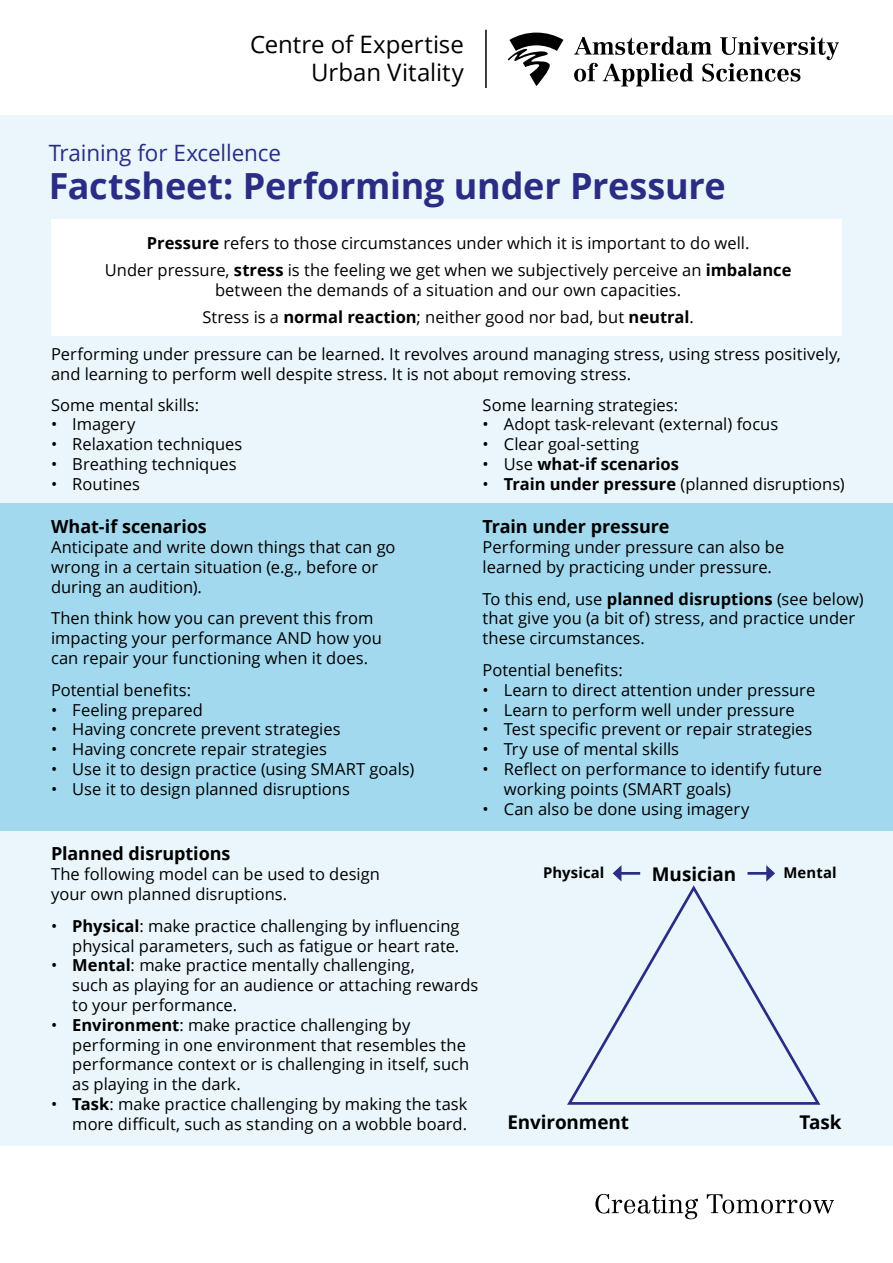
<style>
.page{position:relative;width:893px;height:1263px;background:#fff}
.page>*{position:absolute;margin:0;border:0;box-sizing:border-box;transform-origin:0 0}
.titel_factsheet{font:700 36px "Open Sans";letter-spacing:-.005em;color:#2a2d83}
.t1{font:24px "Open Sans";color:#000}
.titel_factsheet-2{font:22.5px "Open Sans";letter-spacing:-.005em;color:#2a2d83}
.plat{font:700 18.9px "Open Sans";letter-spacing:-.005em;color:#000}
.kopje_12{font:700 18px "Open Sans";letter-spacing:-.005em;color:#000}
.inspr{font:16.5px/19.8px "Open Sans";color:#000}
.plat-2{font:16.5px/19.8px "Open Sans";color:#000}
.inspr-2{font:700 16.5px "Open Sans";color:#000}
.plat-3{font:700 14.85px "Open Sans";letter-spacing:.01em;color:#000}
.s1{font-weight:700}
.s2{font-weight:400}
</style>
<div class="page">
<div style="left:0;top:115px;width:893px;height:1031px;background:#eaf6fc"></div>
<svg style="left:567px;top:885px;width:254px;height:220px"></svg>
<hr style="left:747px;top:872px;width:22px;height:3px;background:#2a2d83">
<svg style="left:766px;top:865px;width:9px;height:16px"></svg>
<hr style="left:619px;top:872px;width:21px;height:3px;background:#2a2d83">
<svg style="left:613px;top:865px;width:8px;height:16px"></svg>
<div style="left:51px;top:219px;width:791px;height:117px;background:#fff"></div>
<div style="left:0;top:503px;width:893px;height:327px;background:#a2d9ee"></div>
<svg style="left:595px;top:1194px;width:103px;height:25px"></svg>
<svg style="left:707px;top:1194px;width:127px;height:19px"></svg>
<hr style="left:485px;top:30px;width:2px;height:58px;background:#000">
<svg style="left:508px;top:33px;width:55px;height:53px"></svg>
<svg style="left:574px;top:37px;width:265px;height:49px"></svg>
<p class="t1" style="left:250px;top:28px;width:215px">Centre of Expertise</p>
<p class="t1" style="left:311px;top:56px;width:154px">Urban Vitality</p>
<p class="titel_factsheet-2" style="left:49px;top:138px;width:234px">Training for Excellence</p>
<p class="titel_factsheet" style="left:49px;top:160px;width:678px">Factsheet: Performing under Pressure</p>
<p class="plat-2" style="left:147px;top:232px;width:604px"><span class="s1">Pressure</span> refers to those circumstances under which it is important to do well.</p>
<p class="plat-2" style="left:105px;top:260px;width:688px;text-align:center">Under pressure, <span class="s1">stress</span> is the feeling we get when we subjectively perceive an <span class="s1">imbalance </span>between the demands of a situation and our own capacities.</p>
<p class="plat-2" style="left:203px;top:307px;width:493px">Stress is a <span class="s1">normal reaction</span>; neither good nor bad, but <span class="s1">neutral</span>.</p>
<p class="plat-2" style="left:51px;top:344px;width:791px">Performing under pressure can be learned. It revolves around managing stress, using stress positively, and learning to perform well despite stress. It is not about removing stress.</p>
<p class="inspr" style="left:51px;top:394px;width:150px">Some mental skills:</p>
<p class="inspr" style="left:51px;top:414px;width:86px">• Imagery</p>
<p class="inspr" style="left:51px;top:434px;width:193px">• Relaxation techniques</p>
<p class="inspr" style="left:51px;top:454px;width:187px">• Breathing techniques</p>
<p class="inspr" style="left:51px;top:473px;width:91px">• Routines</p>
<p class="plat-2" style="left:483px;top:364px;width:6px">,</p>
<p class="plat-2" style="left:483px;top:394px;width:197px">Some learning strategies:</p>
<p class="inspr" style="left:483px;top:414px;width:297px">• Adopt task-relevant (external) focus</p>
<p class="inspr" style="left:483px;top:434px;width:158px">• Clear goal-setting</p>
<p class="inspr-2" style="left:483px;top:452px;width:198px"><span class="s2">• Use</span> what-if scenarios</p>
<p class="inspr" style="left:483px;top:473px;width:363px">• <span class="s1">Train under pressure</span> (planned disruptions)</p>
<p class="kopje_12" style="left:51px;top:514px;width:157px">What-if scenarios</p>
<p class="plat-2" style="left:51px;top:537px;width:346px">Anticipate and write down things that can go wrong in a certain situation (e.g., before or during an audition).</p>
<p class="plat-2" style="left:51px;top:608px;width:332px">Then think how you can prevent this from impacting your performance AND how you</p>
<p class="plat-2" style="left:51px;top:648px;width:319px">can repair your functioning when it does.</p>
<p class="plat-2" style="left:51px;top:679px;width:142px">Potential benefits:</p>
<p class="inspr" style="left:51px;top:699px;width:154px">• Feeling prepared</p>
<p class="inspr" style="left:51px;top:719px;width:291px">• Having concrete prevent strategies</p>
<p class="inspr" style="left:51px;top:739px;width:278px">• Having concrete repair strategies</p>
<p class="inspr" style="left:51px;top:759px;width:365px">• Use it to design practice (using SMART goals)</p>
<p class="inspr" style="left:51px;top:778px;width:300px">• Use it to design planned disruptions</p>
<p class="kopje_12" style="left:483px;top:514px;width:188px">Train under pressure</p>
<p class="plat-2" style="left:483px;top:537px;width:303px">Performing under pressure can also be</p>
<p class="plat-2" style="left:483px;top:556px;width:291px">learned by practicing under pressure.</p>
<p class="plat-2" style="left:483px;top:588px;width:383px">To this end, use <span class="s1">planned disruptions</span> (see below) that give you (a bit of) stress, and practice under these circumstances.</p>
<p class="plat-2" style="left:483px;top:660px;width:142px">Potential benefits:</p>
<p class="inspr" style="left:483px;top:679px;width:334px">• Learn to direct attention under pressure</p>
<p class="inspr" style="left:483px;top:699px;width:314px">• Learn to perform well under pressure</p>
<p class="inspr" style="left:483px;top:719px;width:331px">• Test specific prevent or repair strategies</p>
<p class="inspr" style="left:483px;top:739px;width:198px">• Try use of mental skills</p>
<p class="inspr" style="left:504px;top:759px;width:320px;text-indent:-21px">• Reflect on performance to identify future working points (SMART goals)</p>
<p class="inspr" style="left:483px;top:798px;width:268px">• Can also be done using imagery</p>
<p class="kopje_12" style="left:51px;top:841px;width:181px">Planned disruptions</p>
<p class="plat-2" style="left:51px;top:864px;width:330px">The following model can be used to design</p>
<p class="plat-2" style="left:51px;top:884px;width:238px">your own planned disruptions.</p>
<p class="inspr" style="left:51px;top:915px;width:410px;text-align:right">• <span class="s1">Physical</span>: make practice challenging by influencing physical parameters, such as fatigue or heart rate.</p>
<p class="inspr" style="left:72px;top:955px;width:408px;text-indent:-21px">• <span class="s1">Mental</span>: make practice mentally challenging,<br>such as playing for an audience or attaching rewards to your performance.</p>
<p class="inspr" style="left:72px;top:1014px;width:398px;text-indent:-21px">• <span class="s1">Environment</span>: make practice challenging by performing in one environment that resembles the performance context or is challenging in itself, such as playing in the dark.</p>
<p class="inspr" style="left:51px;top:1094px;width:418px;text-align:right">• <span class="s1">Task</span>: make practice challenging by making the task more difficult, such as standing on a wobble board.</p>
<p class="plat-3" style="left:543px;top:863px;width:63px">Physical</p>
<p class="plat" style="left:652px;top:860px;width:86px">Musician</p>
<p class="plat-3" style="left:783px;top:863px;width:55px">Mental</p>
<p class="plat" style="left:507px;top:1109px;width:123px">Environment</p>
<p class="plat" style="left:799px;top:1109px;width:44px">Task</p>
</div>
